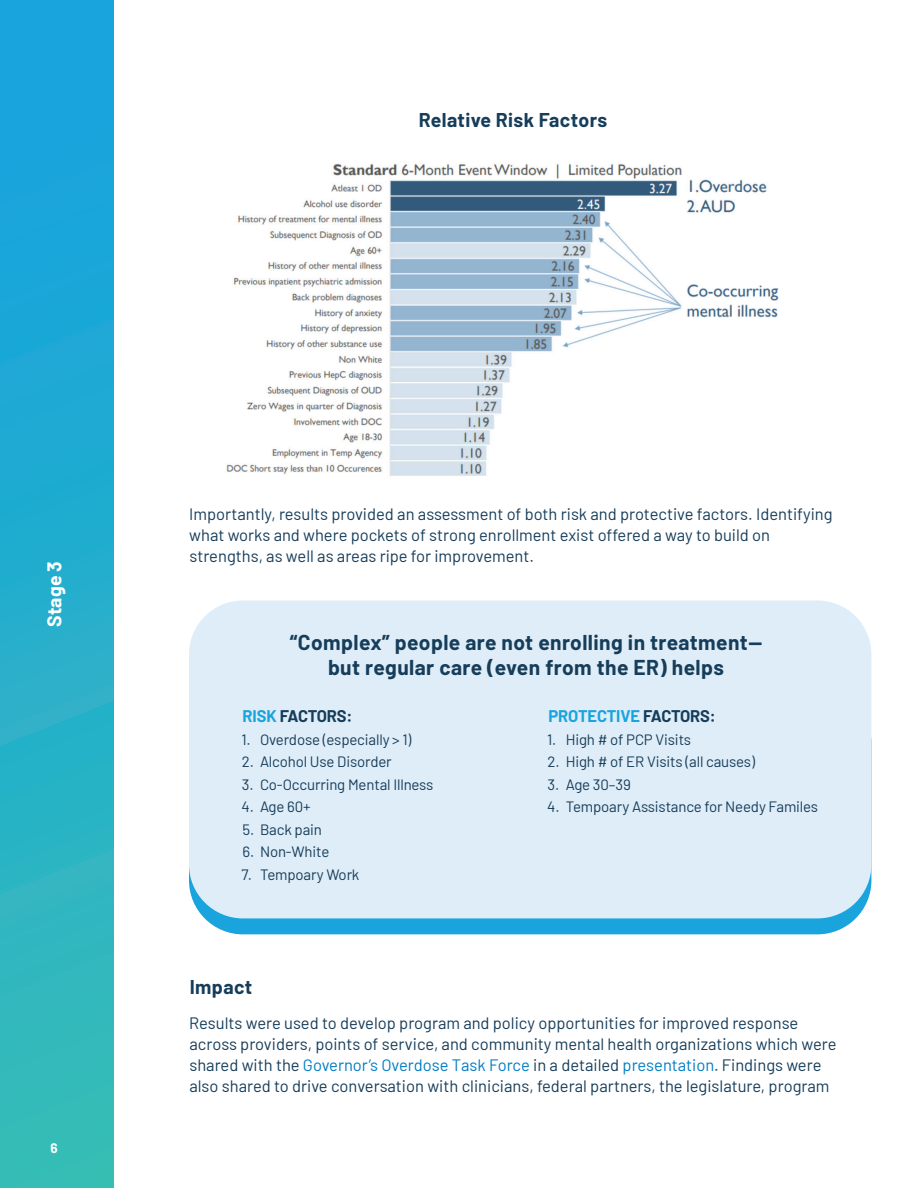
<style>
.page{position:relative;width:918px;height:1188px;background:#fff}
.page>*{position:absolute;margin:0;border:0;box-sizing:border-box;transform-origin:0 0}
.Heading_3{font:700 21px/25.2px "Barlow";letter-spacing:.02em;color:#163d5a;text-align:center}
.Heading_3-2{font:700 19.5px "Barlow";letter-spacing:.02em;color:#163d5a}
.t1{font:700 19.5px "Barlow";color:#fff}
.Body{font:16.5px/21px "Barlow";color:#163d5a}
.Body-2{font:700 16.5px "Barlow";letter-spacing:-.01em;color:#1aa4dd}
.Body-3{font:700 16.5px "Barlow";letter-spacing:-.01em;color:#163d5a}
.Body-4{font:15px "Barlow";letter-spacing:-.01em;color:#163d5a}
.t2{font:700 13.5px "Barlow";color:#fff}
.s1{color:#163d5a}
.s2{color:#1aa4dd}
.s3{color:#007dc3}
</style>
<div class="page">
<div style="left:0;top:0;width:113px;height:1188px;background:linear-gradient(to bottom,#14a1e2,#35bcb6)"></div>
<img style="left:226px;top:164px;width:553px;height:312px">
<div style="left:189px;top:689px;width:682px;height:245px;background:#1aa4dd;border-radius:54px"></div>
<div style="left:189px;top:600px;width:682px;height:318px;background:#dfedf8;border-radius:54px"></div>
<p class="Heading_3-2" style="left:419px;top:106px;width:190px">Relative Risk Factors</p>
<p class="t1" style="left:40px;top:627px;width:67px;rotate:-90deg">Stage 3</p>
<p class="t2" style="left:50px;top:1138px;width:9px">6</p>
<p class="Body" style="left:189px;top:502px;width:645px">Importantly, results provided an assessment of both risk and protective factors. Identifying what works and where pockets of strong enrollment exist offered a way to build on strengths, as well as areas ripe for improvement.</p>
<p class="Heading_3" style="left:290px;top:628px;width:474px">“Complex” people are not enrolling in treatment— but regular care (even from the ER) helps</p>
<p class="Body-2" style="left:548px;top:704px;width:169px">PROTECTIVE <span class="s1">FACTORS:</span></p>
<p class="Body-4" style="left:547px;top:729px;width:146px">1. High # of PCP Visits</p>
<p class="Body-4" style="left:548px;top:751px;width:209px">2. High # of ER Visits (all causes)</p>
<p class="Body-4" style="left:548px;top:774px;width:85px">3. Age 30–39</p>
<p class="Body-4" style="left:547px;top:796px;width:272px">4. Tempoary Assistance for Needy Familes</p>
<p class="Body-3" style="left:243px;top:704px;width:111px"><span class="s2">RISK</span> FACTORS:</p>
<p class="Body-4" style="left:241px;top:729px;width:172px">1. Overdose (especially &gt; 1)</p>
<p class="Body-4" style="left:242px;top:751px;width:151px">2. Alcohol Use Disorder</p>
<p class="Body-4" style="left:242px;top:774px;width:193px">3. Co-Occurring Mental Illness</p>
<p class="Body-4" style="left:242px;top:796px;width:71px">4. Age 60+</p>
<p class="Body-4" style="left:242px;top:819px;width:81px">5. Back pain</p>
<p class="Body-4" style="left:243px;top:841px;width:88px">6. Non-White</p>
<p class="Body-4" style="left:242px;top:864px;width:119px">7. Tempoary Work</p>
<p class="Heading_3-2" style="left:190px;top:973px;width:64px">Impact</p>
<p class="Body" style="left:189px;top:1011px;width:649px">Results were used to develop program and policy opportunities for improved response across providers, points of service, and community mental health organizations which were shared with the <span class="s3">Governor’s Overdose Task Force</span> in a detailed <span class="s3">presentation</span>. Findings were also shared to drive conversation with clinicians, federal partners, the legislature, program</p>
</div>
